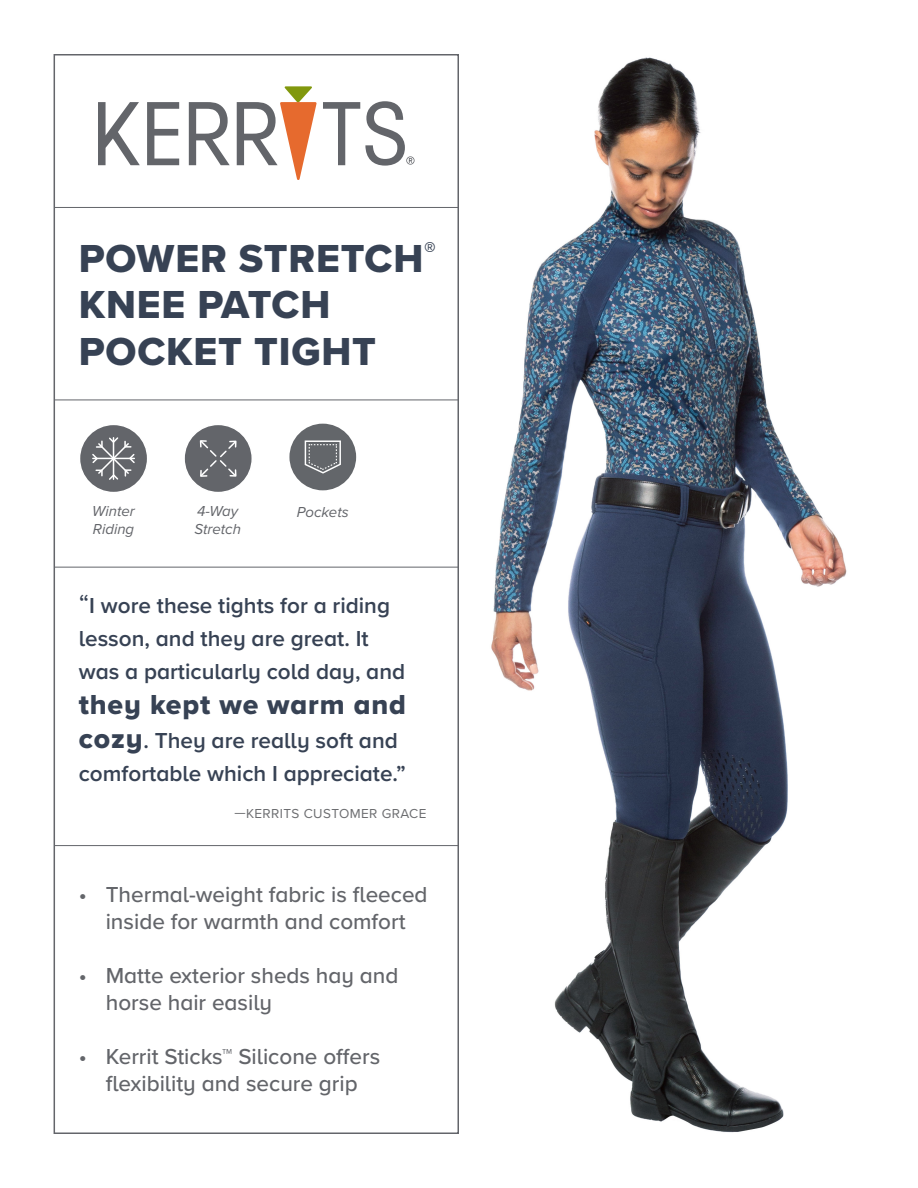
<style>
.page{position:relative;width:918px;height:1188px;background:#fff}
.page>*{position:absolute;margin:0;border:0;box-sizing:border-box;transform-origin:0 0}
.t1{font:40.5px/46.5px "Proxima Nova Extrabld";letter-spacing:.02em;color:#374254}
.t2{font:28.5px "Proxima Nova Extrabld";letter-spacing:.03em;color:#374254}
.t3{font:500 22.5px/27px "Proxima Nova";color:#63656a;text-align:center}
.t4{font:600 22.5px/33px "Proxima Nova";color:#374254}
.t5{font:italic 15px/18px "Proxima Nova";color:#63656a}
.t6{font:13.5px "Proxima Nova";letter-spacing:.03em;color:#6c6d70}
.s1{font-weight:400;font-size:27px}
.s2{font-family:"Proxima Nova Extrabld";font-weight:400;font-size:28.5px}
</style>
<div class="page">
<img style="left:491px;top:57px;width:356px;height:1076px">
<svg style="left:98px;top:102px;width:42px;height:63px"></svg>
<svg style="left:147px;top:102px;width:32px;height:63px"></svg>
<svg style="left:189px;top:102px;width:41px;height:63px"></svg>
<svg style="left:237px;top:86px;width:80px;height:94px"></svg>
<svg style="left:323px;top:101px;width:92px;height:65px"></svg>
<hr style="left:54px;top:207px;width:405px;height:1px;background:#63656a">
<div style="left:54px;top:54px;width:405px;height:1080px;border:2px solid #63656a"></div>
<hr style="left:55px;top:400px;width:404px;height:1px;background:#63656a">
<hr style="left:54px;top:845px;width:405px;height:1px;background:#63656a">
<hr style="left:55px;top:567px;width:404px;height:1px;background:#63656a">
<svg style="left:184px;top:425px;width:68px;height:67px"></svg>
<div style="left:80px;top:424px;width:68px;height:69px;background:#63656a;border-radius:50%"></div>
<div style="left:79px;top:424px;width:69px;height:69px;border:2px solid #fff;border-radius:50%"></div>
<svg style="left:92px;top:437px;width:43px;height:43px"></svg>
<div style="left:289px;top:424px;width:67px;height:66px;background:#63666a;border-radius:50%"></div>
<svg style="left:304px;top:440px;width:37px;height:34px"></svg>
<p class="t1" style="left:79px;top:235px;width:359px">POWER STRETCH<sup>®<br></sup>KNEE PATCH<br>POCKET TIGHT</p>
<p class="t5" style="left:92px;top:501px;width:44px">Winter</p>
<p class="t5" style="left:93px;top:519px;width:43px">Riding</p>
<p class="t5" style="left:195px;top:501px;width:48px">4-Way<br>Stretch</p>
<p class="t5" style="left:297px;top:502px;width:53px">Pockets</p>
<p class="t4" style="left:79px;top:589px;width:328px"><span class="s1">“</span>I wore these tights for a riding lesson, and they are great. It was a particularly cold day, and</p>
<p class="t2" style="left:79px;top:683px;width:329px">they kept we warm and</p>
<p class="t4" style="left:79px;top:723px;width:329px"><span class="s2">cozy</span>. They are really soft and comfortable which I appreciate.”</p>
<p class="t6" style="left:234px;top:803px;width:194px">—KERRITS CUSTOMER GRACE</p>
<p class="t3" style="left:79px;top:880px;width:350px">• Thermal-weight fabric is fleeced inside for warmth and comfort</p>
<p class="t3" style="left:106px;top:961px;width:294px;text-align:left;text-indent:-27px">• Matte exterior sheds hay and horse hair easily</p>
<p class="t3" style="left:79px;top:1042px;width:303px">• Kerrit Sticks™ Silicone offers flexibility and secure grip</p>
</div>
